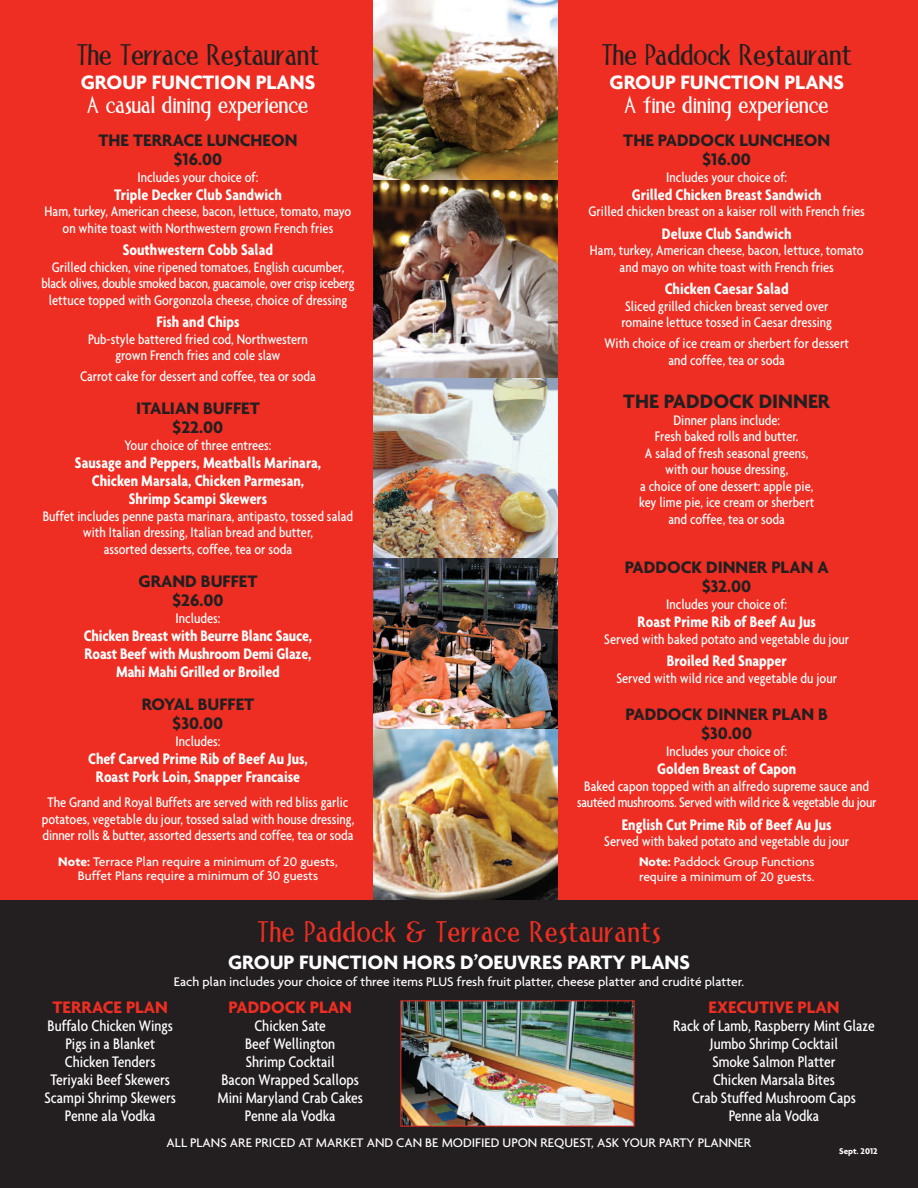
<style>
.page{position:relative;width:918px;height:1188px;background:#fff}
.page>*{position:absolute;margin:0;border:0;box-sizing:border-box;transform-origin:0 0}
.t1{font:30px "Allise";color:#231f20;scale:1.25 1}
.t2{font:30px "Allise";letter-spacing:.025em;color:#ee2e22;scale:1.25 1}
.t3{font:24px "Allise";color:#fff;scale:1.25 1}
.t4{font:700 21px "Agenda";color:#fff}
.t5{font:700 21px "Agenda";color:#231f20}
.t6{font:700 18px/19.5px "Agenda";color:#231f20;text-align:center}
.t7{font:700 18px "Agenda";color:#ee2e22}
.t8{font:700 condensed 16.5px/18px "Agenda";color:#fff;text-align:center}
.t9{font:500 condensed 16.5px/18px "Agenda";color:#fff;text-align:center}
.t10{font:500 condensed 15px/16.5px "Agenda";color:#fff;text-align:center}
.t11{font:500 condensed 15px/16.5px "Agenda";letter-spacing:-.02em;color:#fff;text-align:center}
.t12{font:500 13.5px/15px "Agenda";color:#fff}
.t13{font:700 9px "Agenda";color:#fff}
.s1{font-weight:700}
</style>
<div class="page">
<div style="left:0;top:900px;width:918px;height:288px;background:#231f20"></div>
<div style="left:0;top:0;width:918px;height:900px;background:#ee2e22"></div>
<img style="left:374px;top:0;width:184px;height:900px">
<img style="left:374px;top:558px;width:184px;height:171px">
<img style="left:402px;top:1002px;width:230px;height:122px">
<h1 class="t1" style="left:77px;top:44px;width:196px">The Terrace Restaurant</h1>
<h3 class="t4" style="left:81px;top:69px;width:236px">GROUP FUNCTION PLANS</h3>
<h2 class="t3" style="left:88px;top:96px;width:178px">A casual dining experience</h2>
<p class="t6" style="left:98px;top:130px;width:201px">THE TERRACE LUNCHEON $16.00</p>
<p class="t10" style="left:137px;top:168px;width:123px">Includes your choice of:</p>
<p class="t8" style="left:114px;top:185px;width:169px">Triple Decker Club Sandwich</p>
<p class="t10" style="left:45px;top:203px;width:308px">Ham, turkey, American cheese, bacon, lettuce, tomato, mayo on white toast with Northwestern grown French fries</p>
<p class="t8" style="left:123px;top:240px;width:152px">Southwestern Cobb Salad</p>
<p class="t10" style="left:41px;top:258px;width:315px">Grilled chicken, vine ripened tomatoes, English cucumber, black olives, double smoked bacon, guacamole, over crisp iceberg lettuce topped with Gorgonzola cheese, choice of dressing</p>
<p class="t8" style="left:157px;top:312px;width:84px">Fish and Chips</p>
<p class="t10" style="left:88px;top:330px;width:221px">Pub-style battered fried cod, Northwestern grown French fries and cole slaw</p>
<p class="t10" style="left:80px;top:368px;width:237px">Carrot cake for dessert and coffee, tea or soda</p>
<p class="t6" style="left:136px;top:398px;width:125px">ITALIAN BUFFET $22.00</p>
<p class="t10" style="left:125px;top:437px;width:148px">Your choice of three entrees:</p>
<p class="t8" style="left:75px;top:453px;width:248px">Sausage and Peppers, Meatballs Marinara,<br>Chicken Marsala, Chicken Parmesan,<br>Shrimp Scampi Skewers</p>
<p class="t10" style="left:43px;top:507px;width:312px">Buffet includes penne pasta marinara, antipasto, tossed salad with Italian dressing, Italian bread and butter,<br>assorted desserts, coffee, tea or soda</p>
<p class="t6" style="left:139px;top:571px;width:120px">GRAND BUFFET $26.00</p>
<p class="t10" style="left:176px;top:609px;width:46px">Includes:</p>
<p class="t8" style="left:84px;top:626px;width:230px">Chicken Breast with Beurre Blanc Sauce,<br>Roast Beef with Mushroom Demi Glaze,<br>Mahi Mahi Grilled or Broiled</p>
<p class="t6" style="left:142px;top:694px;width:114px">ROYAL BUFFET $30.00</p>
<p class="t10" style="left:176px;top:732px;width:46px">Includes:</p>
<p class="t8" style="left:88px;top:749px;width:221px">Chef Carved Prime Rib of Beef Au Jus,<br>Roast Pork Loin, Snapper Francaise</p>
<p class="t10" style="left:42px;top:794px;width:314px">The Grand and Royal Buffets are served with red bliss garlic potatoes, vegetable du jour, tossed salad with house dressing, dinner rolls &amp; butter, assorted desserts and coffee, tea or soda</p>
<p class="t12" style="left:58px;top:853px;width:281px;text-align:center"><span class="s1">Note:</span> Terrace Plan require a minimum of 20 guests,<br>Buffet Plans require a minimum of 30 guests</p>
<h1 class="t1" style="left:602px;top:44px;width:201px">The Paddock Restaurant</h1>
<h3 class="t4" style="left:610px;top:69px;width:236px">GROUP FUNCTION PLANS</h3>
<h2 class="t3" style="left:625px;top:96px;width:164px">A fine dining experience</h2>
<p class="t6" style="left:623px;top:130px;width:208px">THE PADDOCK LUNCHEON $16.00</p>
<p class="t10" style="left:666px;top:168px;width:123px">Includes your choice of:</p>
<p class="t8" style="left:632px;top:185px;width:191px">Grilled Chicken Breast Sandwich</p>
<p class="t10" style="left:589px;top:203px;width:278px">Grilled chicken breast on a kaiser roll with French fries</p>
<p class="t8" style="left:662px;top:224px;width:131px">Deluxe Club Sandwich</p>
<p class="t10" style="left:590px;top:242px;width:275px">Ham, turkey, American cheese, bacon, lettuce, tomato and mayo on white toast with French fries</p>
<p class="t8" style="left:665px;top:279px;width:125px">Chicken Caesar Salad</p>
<p class="t10" style="left:622px;top:297px;width:212px;text-align:left">Sliced grilled chicken breast served over romaine lettuce tossed in Caesar dressing</p>
<p class="t10" style="left:604px;top:335px;width:246px">With choice of ice cream or sherbert for dessert and coffee, tea or soda</p>
<h3 class="t5" style="left:623px;top:388px;width:208px">THE PADDOCK DINNER</h3>
<p class="t10" style="left:639px;top:411px;width:177px">Dinner plans include:<br>Fresh baked rolls and butter.<br>A salad of fresh seasonal greens, with our house dressing,<br>a choice of one dessert: apple pie, key lime pie, ice cream or sherbert and coffee, tea or soda</p>
<p class="t6" style="left:625px;top:557px;width:206px">PADDOCK DINNER PLAN A $32.00</p>
<p class="t10" style="left:666px;top:596px;width:123px">Includes your choice of:</p>
<p class="t8" style="left:638px;top:612px;width:180px">Roast Prime Rib of Beef Au Jus</p>
<p class="t10" style="left:604px;top:630px;width:246px">Served with baked potato and vegetable du jour</p>
<p class="t8" style="left:667px;top:651px;width:121px">Broiled Red Snapper</p>
<p class="t10" style="left:616px;top:669px;width:222px">Served with wild rice and vegetable du jour</p>
<p class="t6" style="left:625px;top:704px;width:204px">PADDOCK DINNER PLAN B $30.00</p>
<p class="t10" style="left:666px;top:743px;width:123px">Includes your choice of:</p>
<p class="t8" style="left:657px;top:759px;width:141px">Golden Breast of Capon</p>
<p class="t11" style="left:577px;top:777px;width:301px">Baked capon topped with an alfredo supreme sauce and sautéed mushrooms. Served with wild rice &amp; vegetable du jour</p>
<p class="t8" style="left:622px;top:815px;width:211px">English Cut Prime Rib of Beef Au Jus</p>
<p class="t10" style="left:604px;top:833px;width:246px">Served with baked potato and vegetable du jour</p>
<p class="t12" style="left:639px;top:853px;width:177px"><span class="s1">Note:</span> Paddock Group Functions require a minimum of 20 guests.</p>
<h1 class="t2" style="left:258px;top:921px;width:324px">The Paddock &amp; Terrace Restaurants</h1>
<h3 class="t4" style="left:228px;top:949px;width:463px">GROUP FUNCTION HORS D’OEUVRES PARTY PLANS</h3>
<p class="t12" style="left:174px;top:973px;width:572px">Each plan includes your choice of three items PLUS fresh fruit platter, cheese platter and crudité platter.</p>
<p class="t7" style="left:52px;top:997px;width:117px">TERRACE PLAN</p>
<p class="t9" style="left:45px;top:1017px;width:133px">Buffalo Chicken Wings<br>Pigs in a Blanket<br>Chicken Tenders<br>Teriyaki Beef Skewers<br>Scampi Shrimp Skewers<br>Penne ala Vodka</p>
<p class="t7" style="left:229px;top:997px;width:125px">PADDOCK PLAN</p>
<p class="t9" style="left:217px;top:1017px;width:147px">Chicken Sate<br>Beef Wellington<br>Shrimp Cocktail<br>Bacon Wrapped Scallops<br>Mini Maryland Crab Cakes<br>Penne ala Vodka</p>
<p class="t7" style="left:708px;top:997px;width:133px">EXECUTIVE PLAN</p>
<p class="t9" style="left:673px;top:1017px;width:203px">Rack of Lamb, Raspberry Mint Glaze<br>Jumbo Shrimp Cocktail<br>Smoke Salmon Platter<br>Chicken Marsala Bites<br>Crab Stuffed Mushroom Caps<br>Penne ala Vodka</p>
<p class="t12" style="left:167px;top:1134px;width:586px">ALL PLANS ARE PRICED AT MARKET AND CAN BE MODIFIED UPON REQUEST, ASK YOUR PARTY PLANNER</p>
<p class="t13" style="left:839px;top:1146px;width:40px">Sept. 2012</p>
</div>
